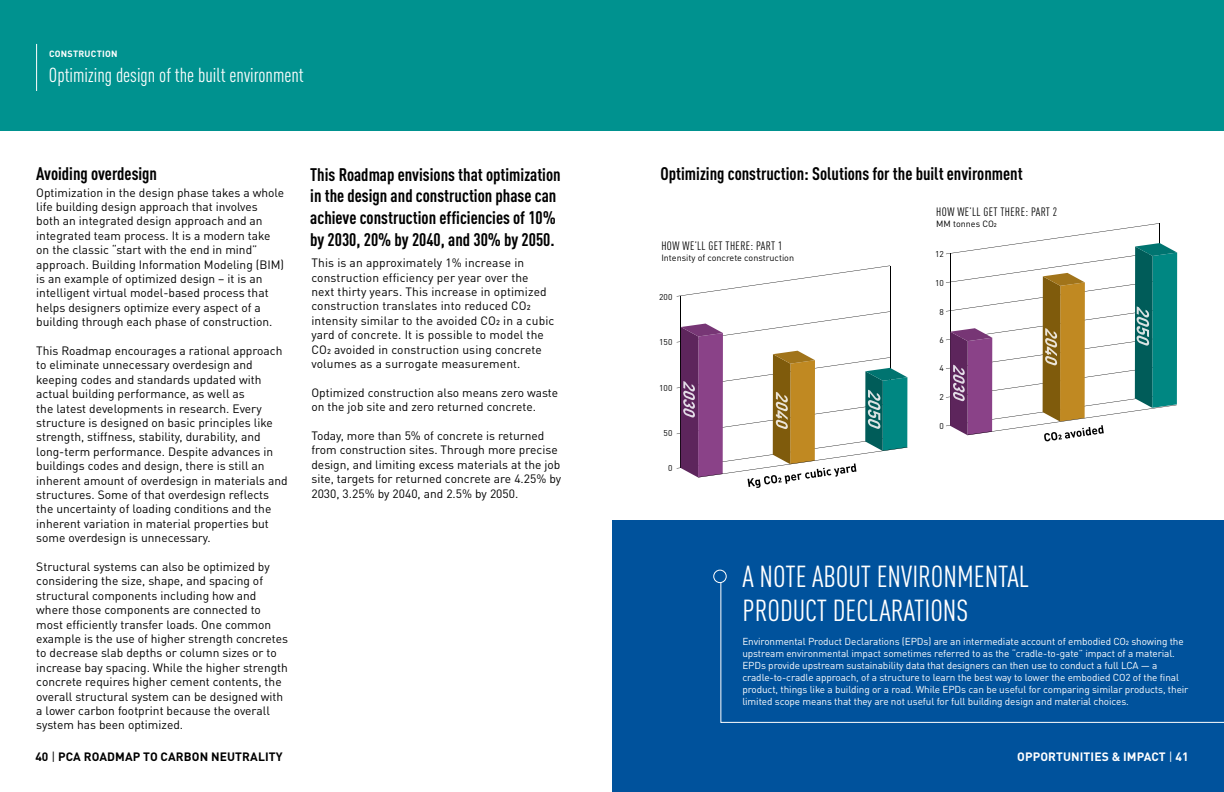
<style>
.page{position:relative;width:1224px;height:792px;background:#fff}
.page>*{position:absolute;margin:0;border:0;box-sizing:border-box;transform-origin:0 0}
.t1{font:condensed 30px/34px "DIN Pro";color:#fff}
.t2{font:condensed 20px "DIN Pro";color:#fff}
.t3{font:700 condensed 18px/21.6px "DIN Pro";color:#000}
.t4{font:12px/14.4px "DIN Pro";color:#000}
.t5{font:condensed 12px "DIN Pro";letter-spacing:.03em;color:#000}
.t6{font:700 12px "DIN Pro";letter-spacing:.01em;color:#000}
.t7{font:700 12px "DIN Pro";letter-spacing:.01em;color:#fff}
.t8{font:10px/12px "DIN Pro";letter-spacing:-.01em;color:#fff}
.t9{font:9px "DIN Pro";color:#000}
.t10{font:700 9px "DIN Pro";letter-spacing:.03em;color:#fff}
.t11{font:8.4px "DIN Pro";color:#000}
.s1{font-weight:400}
</style>
<div class="page">
<div style="left:612px;top:520px;width:612px;height:272px;background:#00529c"></div>
<svg style="left:720px;top:581px;width:504px;height:142px"></svg>
<div style="left:713px;top:570px;width:14px;height:13px;border:1px solid #fff;border-radius:50%"></div>
<svg style="left:677px;top:266px;width:212px;height:31px"></svg>
<hr style="left:681px;top:296px;width:1px;height:172px;background:#000">
<hr style="left:890px;top:266px;width:1px;height:172px;background:#000">
<svg style="left:677px;top:311px;width:230px;height:177px"></svg>
<svg style="left:946px;top:223px;width:231px;height:218px"></svg>
<div style="left:0;top:0;width:1224px;height:130px;background:#00928f"></div>
<hr style="left:36px;top:44px;width:1px;height:47px;background:#fff">
<p class="t10" style="left:49px;top:46px;width:70px">CONSTRUCTION</p>
<h2 class="t2" style="left:49px;top:61px;width:256px">Optimizing design of the built environment</h2>
<h3 class="t3" style="left:36px;top:161px;width:122px">Avoiding overdesign</h3>
<p class="t4" style="left:36px;top:184px;width:250px">Optimization in the design phase takes a whole life building design approach that involves both an integrated design approach and an integrated team process. It is a modern take on the classic “start with the end in mind” approach. Building Information Modeling (BIM) is an example of optimized design – it is an intelligent virtual model-based process that helps designers optimize every aspect of a building through each phase of construction.</p>
<p class="t4" style="left:36px;top:342px;width:253px">This Roadmap encourages a rational approach to eliminate unnecessary overdesign and keeping codes and standards updated with actual building performance, as well as<br>the latest developments in research. Every structure is designed on basic principles like strength, stiffness, stability, durability, and long-term performance. Despite advances in buildings codes and design, there is still an inherent amount of overdesign in materials and structures. Some of that overdesign reflects the uncertainty of loading conditions and the inherent variation in material properties but some overdesign is unnecessary.</p>
<p class="t4" style="left:36px;top:558px;width:253px">Structural systems can also be optimized by considering the size, shape, and spacing of structural components including how and where those components are connected to most efficiently transfer loads. One common example is the use of higher strength concretes to decrease slab depths or column sizes or to increase bay spacing. While the higher strength concrete requires higher cement contents, the overall structural system can be designed with a lower carbon footprint because the overall system has been optimized.</p>
<h3 class="t3" style="left:310px;top:162px;width:252px">This Roadmap envisions that optimization in the design and construction phase can achieve construction efficiencies of 10% by 2030, 20% by 2040, and 30% by 2050.</h3>
<h3 class="t3" style="left:661px;top:161px;width:364px">Optimizing construction: Solutions for the built environment</h3>
<p class="t4" style="left:311px;top:254px;width:245px">This is an approximately 1% increase in construction efficiency per year over the next thirty years. This increase in optimized construction translates into reduced CO2 intensity similar to the avoided CO2 in a cubic yard of concrete. It is possible to model the CO2 avoided in construction using concrete volumes as a surrogate measurement.</p>
<p class="t4" style="left:311px;top:384px;width:248px">Optimized construction also means zero waste on the job site and zero returned concrete.</p>
<p class="t4" style="left:311px;top:427px;width:251px">Today, more than 5% of concrete is returned from construction sites. Through more precise design, and limiting excess materials at the job site, targets for returned concrete are 4.25% by 2030, 3.25% by 2040, and 2.5% by 2050.</p>
<p class="t5" style="left:936px;top:203px;width:122px">HOW WE’LL GET THERE: PART 2</p>
<p class="t9" style="left:936px;top:216px;width:62px">MM tonnes CO2</p>
<p class="t5" style="left:661px;top:237px;width:122px">HOW WE’LL GET THERE: PART 1</p>
<p class="t9" style="left:661px;top:250px;width:134px">Intensity of concrete construction</p>
<p class="t11" style="left:935px;top:248px;width:10px">12</p>
<p class="t11" style="left:935px;top:276px;width:10px">10</p>
<p class="t11" style="left:659px;top:290px;width:15px">200</p>
<p class="t11" style="left:940px;top:305px;width:6px">8</p>
<p class="t11" style="left:940px;top:333px;width:6px">6</p>
<p class="t11" style="left:659px;top:335px;width:15px">150</p>
<p class="t11" style="left:940px;top:362px;width:6px">4</p>
<p class="t11" style="left:659px;top:381px;width:15px">100</p>
<p class="t11" style="left:940px;top:390px;width:6px">2</p>
<p class="t11" style="left:940px;top:419px;width:6px">0</p>
<p class="t11" style="left:664px;top:427px;width:10px">50</p>
<p class="t11" style="left:668px;top:462px;width:6px">0</p>
<h1 class="t1" style="left:743px;top:558px;width:288px">A NOTE ABOUT ENVIRONMENTAL<br>PRODUCT DECLARATIONS</h1>
<p class="t8" style="left:742px;top:634px;width:448px">Environmental Product Declarations (EPDs) are an intermediate account of embodied CO2 showing the upstream environmental impact sometimes referred to as the “cradle-to-gate” impact of a material.<br>EPDs provide upstream sustainability data that designers can then use to conduct a full LCA — a cradle-to-cradle approach, of a structure to learn the best way to lower the embodied CO2 of the final product, things like a building or a road. While EPDs can be useful for comparing similar products, their limited scope means that they are not useful for full building design and material choices.</p>
<p class="t6" style="left:35px;top:747px;width:249px">40 <span class="s1">|</span> PCA ROADMAP TO CARBON NEUTRALITY</p>
<p class="t7" style="left:1017px;top:747px;width:173px">OPPORTUNITIES &amp; IMPACT <span class="s1">|</span> 41</p>
</div>
